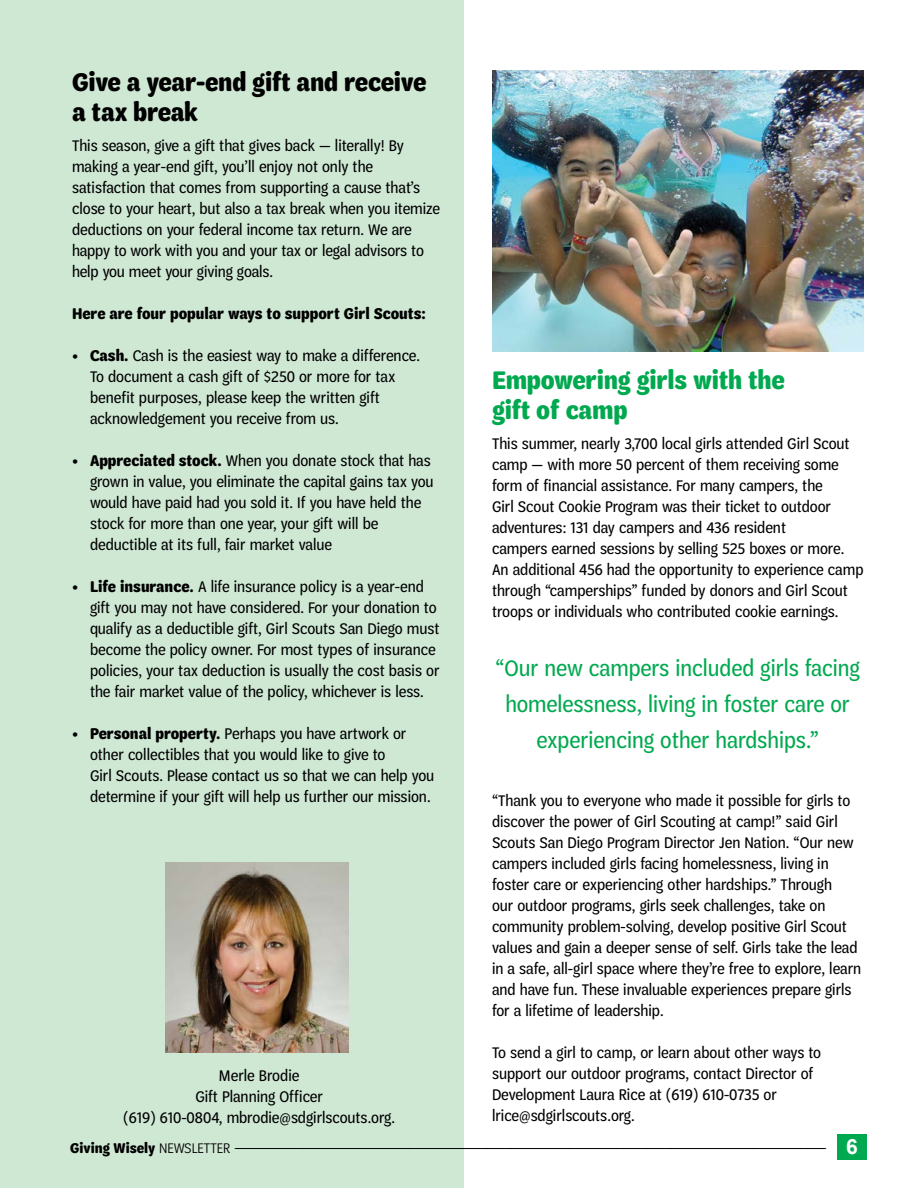
<style>
.page{position:relative;width:918px;height:1188px;background:#fff}
.page>*{position:absolute;margin:0;border:0;box-sizing:border-box;transform-origin:0 0}
.subtitle{font:700 27px/30px "Trefoil Sans Cond";letter-spacing:-.01em;color:#000}
.subtitle-2{font:700 27px "Trefoil Sans Cond";letter-spacing:-.01em;color:#00a94f}
.subtitle-3{font:24px/36px "Trefoil Sans Cond";color:#00a94f;text-align:center}
.t1{font:700 21px "Arial";color:#fff}
.subtitle-4{font:16.5px/21px "Trefoil Sans Cond";color:#000}
.details{font:300 16.5px "Trefoil Sans Cond";color:#000}
.subtitle-5{font:700 16.5px "Trefoil Sans Cond";color:#000}
.s1{font-weight:700}
.s2{font-weight:700;font-size:15px}
.s3{font-size:15px}
</style>
<div class="page">
<div style="left:0;top:0;width:464px;height:1188px;background:#cfe8d4"></div>
<div style="left:837px;top:1134px;width:30px;height:26px;background:#00a94f"></div>
<img style="left:165px;top:862px;width:184px;height:191px">
<img style="left:492px;top:70px;width:372px;height:282px">
<p class="subtitle" style="left:72px;top:67px;width:356px">Give a year-end gift and receive a tax break</p>
<p class="subtitle-4" style="left:72px;top:135px;width:333px">This season, give a gift that gives back — literally! By</p>
<p class="subtitle-4" style="left:72px;top:156px;width:303px">making a year-end gift, you’ll enjoy not only the</p>
<p class="subtitle-4" style="left:72px;top:177px;width:370px">satisfaction that comes from supporting a cause that’s close to your heart, but also a tax break when you itemize</p>
<p class="subtitle-4" style="left:72px;top:219px;width:353px">deductions on your federal income tax return. We are happy to work with you and your tax or legal advisors to help you meet your giving goals.</p>
<p class="subtitle-5" style="left:72px;top:305px;width:355px">Here are four popular ways to support Girl Scouts:</p>
<p class="subtitle-4" style="left:72px;top:345px;width:350px;text-align:center"><span class="s1">• Cash.</span> Cash is the easiest way to make a difference.<br>To document a cash gift of $250 or more for tax</p>
<p class="subtitle-4" style="left:90px;top:387px;width:291px">benefit purposes, please keep the written gift</p>
<p class="subtitle-4" style="left:90px;top:408px;width:250px">acknowledgement you receive from us.</p>
<p class="subtitle-4" style="left:90px;top:450px;width:345px;text-indent:-18px"><span class="s1">• Appreciated stock.</span> When you donate stock that has grown in value, you eliminate the capital gains tax you would have paid had you sold it. If you have held the stock for more than one year, your gift will be</p>
<p class="subtitle-4" style="left:90px;top:534px;width:244px">deductible at its full, fair market value</p>
<p class="subtitle-4" style="left:90px;top:576px;width:351px;text-indent:-18px"><span class="s1">• Life insurance.</span> A life insurance policy is a year-end gift you may not have considered. For your donation to qualify as a deductible gift, Girl Scouts San Diego must become the policy owner. For most types of insurance policies, your tax deduction is usually the cost basis or the fair market value of the policy, whichever is less.</p>
<p class="subtitle-4" style="left:72px;top:723px;width:336px"><span class="s1">• Personal property.</span> Perhaps you have artwork or</p>
<p class="subtitle-4" style="left:90px;top:744px;width:297px">other collectibles that you would like to give to</p>
<p class="subtitle-4" style="left:90px;top:765px;width:346px">Girl Scouts. Please contact us so that we can help you determine if your gift will help us further our mission.</p>
<p class="subtitle-4" style="left:219px;top:1065px;width:82px">Merle Brodie</p>
<p class="subtitle-4" style="left:195px;top:1086px;width:129px">Gift Planning Officer</p>
<p class="subtitle-4" style="left:123px;top:1107px;width:273px">(619) 610-0804, mbrodie@sdgirlscouts.org.</p>
<p class="subtitle-2" style="left:492px;top:365px;width:294px">Empowering girls with the</p>
<p class="subtitle-2" style="left:492px;top:395px;width:137px">gift of camp</p>
<p class="subtitle-4" style="left:492px;top:434px;width:359px">This summer, nearly 3,700 local girls attended Girl Scout camp — with more 50 percent of them receiving some form of financial assistance. For many campers, the</p>
<p class="subtitle-4" style="left:492px;top:497px;width:341px">Girl Scout Cookie Program was their ticket to outdoor adventures: 131 day campers and 436 resident</p>
<p class="subtitle-4" style="left:492px;top:539px;width:373px">campers earned sessions by selling 525 boxes or more.<br>An additional 456 had the opportunity to experience camp through “camperships” funded by donors and Girl Scout troops or individuals who contributed cookie earnings.</p>
<p class="subtitle-3" style="left:495px;top:650px;width:366px">“Our new campers included girls facing homelessness, living in foster care or experiencing other hardships.”</p>
<p class="subtitle-4" style="left:492px;top:791px;width:363px">“Thank you to everyone who made it possible for girls to discover the power of Girl Scouting at camp!” said Girl Scouts San Diego Program Director Jen Nation. “Our new campers included girls facing homelessness, living in</p>
<p class="subtitle-4" style="left:492px;top:875px;width:341px">foster care or experiencing other hardships.” Through</p>
<p class="subtitle-4" style="left:492px;top:896px;width:335px">our outdoor programs, girls seek challenges, take on</p>
<p class="subtitle-4" style="left:492px;top:917px;width:371px">community problem-solving, develop positive Girl Scout values and gain a deeper sense of self. Girls take the lead in a safe, all-girl space where they’re free to explore, learn and have fun. These invaluable experiences prepare girls for a lifetime of leadership.</p>
<p class="subtitle-4" style="left:492px;top:1043px;width:331px">To send a girl to camp, or learn about other ways to</p>
<p class="subtitle-4" style="left:492px;top:1064px;width:323px">support our outdoor programs, contact Director of</p>
<p class="subtitle-4" style="left:492px;top:1085px;width:286px">Development Laura Rice at (619) 610-0735 or</p>
<p class="subtitle-4" style="left:492px;top:1106px;width:144px">lrice@sdgirlscouts.org.</p>
<p class="details" style="left:70px;top:1139px;width:758px"><span class="s2">Giving Wisely</span> <span class="s3">NEWSLET TER</span> --------------------------------------------------------------------------------------------------------------------------------------------------------------------------------------------------------------------------</p>
<p class="t1" style="left:846px;top:1132px;width:13px">6</p>
</div>
